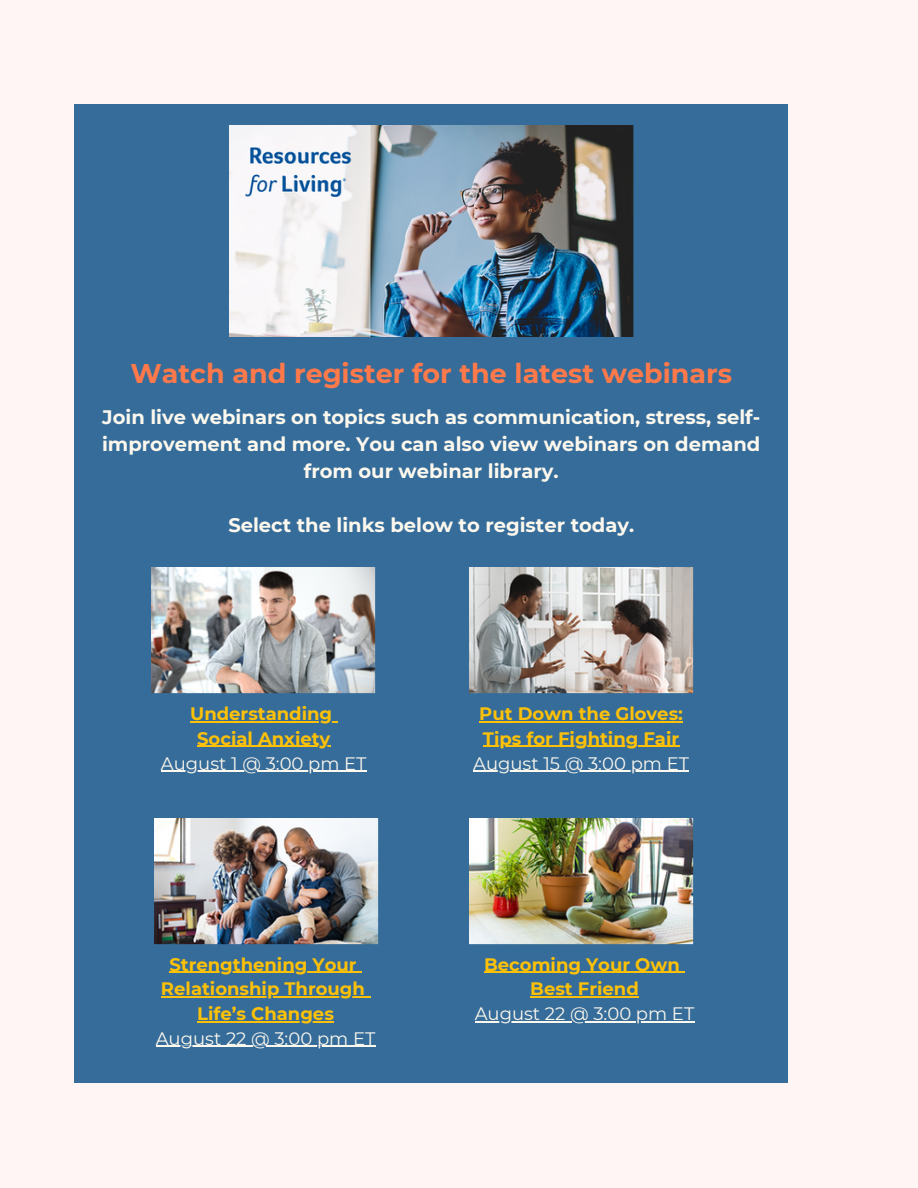
<style>
.page{position:relative;width:918px;height:1188px;background:#fff5f5}
.page>*{position:absolute;margin:0;border:0;box-sizing:border-box;transform-origin:0 0}
.t1{font:700 27px "Montserrat";color:#ff794a}
.t2{font:700 19.5px/27px "Montserrat";color:#fdf8ed;text-align:center}
.t3{font:700 18px "Montserrat";color:#fec107}
.t4{font:18px "Montserrat";color:#fdf8ed}
</style>
<div class="page">
<div style="left:75px;top:105px;width:713px;height:978px;background:#356c9a"></div>
<img style="left:229px;top:126px;width:404px;height:210px">
<img style="left:152px;top:568px;width:224px;height:126px">
<img style="left:469px;top:568px;width:224px;height:126px">
<img style="left:154px;top:818px;width:224px;height:126px">
<img style="left:469px;top:818px;width:224px;height:126px">
<hr style="left:190px;top:721px;width:142px;height:1px;background:#fec107">
<hr style="left:197px;top:746px;width:133px;height:1px;background:#fec107">
<hr style="left:161px;top:771px;width:206px;height:1px;background:#fdf8ed">
<hr style="left:479px;top:721px;width:204px;height:1px;background:#fec107">
<hr style="left:483px;top:746px;width:196px;height:1px;background:#fec107">
<hr style="left:473px;top:771px;width:216px;height:1px;background:#fdf8ed">
<hr style="left:169px;top:972px;width:188px;height:1px;background:#fec107">
<hr style="left:161px;top:996px;width:204px;height:2px;background:#fec107">
<hr style="left:197px;top:1021px;width:137px;height:1px;background:#fec107">
<hr style="left:156px;top:1046px;width:219px;height:1px;background:#fdf8ed">
<hr style="left:484px;top:972px;width:196px;height:1px;background:#fec107">
<hr style="left:530px;top:996px;width:109px;height:2px;background:#fec107">
<hr style="left:475px;top:1021px;width:219px;height:1px;background:#fdf8ed">
<h1 class="t1" style="left:131px;top:357px;width:603px">Watch and register for the latest webinars</h1>
<h2 class="t2" style="left:102px;top:404px;width:660px">Join live webinars on topics such as communication, stress, self&shy;improvement and more. You can also view webinars on demand from our webinar library.</h2>
<h2 class="t2" style="left:228px;top:512px;width:407px">Select the links below to register today.</h2>
<p class="t3" style="left:190px;top:703px;width:144px">Understanding</p>
<p class="t3" style="left:197px;top:727px;width:135px">Social Anxiety</p>
<p class="t4" style="left:161px;top:752px;width:207px">August 1 @ 3:00 pm ET</p>
<p class="t3" style="left:169px;top:953px;width:189px">Strengthening Your</p>
<p class="t3" style="left:161px;top:978px;width:206px">Relationship Through</p>
<p class="t3" style="left:197px;top:1003px;width:138px">Life’s Changes</p>
<p class="t4" style="left:156px;top:1027px;width:221px">August 22 @ 3:00 pm ET</p>
<p class="t3" style="left:479px;top:703px;width:205px">Put Down the Gloves:</p>
<p class="t3" style="left:483px;top:727px;width:198px">Tips for Fighting Fair</p>
<p class="t4" style="left:473px;top:752px;width:217px">August 15 @ 3:00 pm ET</p>
<p class="t3" style="left:484px;top:953px;width:197px">Becoming Your Own</p>
<p class="t3" style="left:530px;top:978px;width:110px">Best Friend</p>
<p class="t4" style="left:475px;top:1003px;width:221px">August 22 @ 3:00 pm ET</p>
</div>
